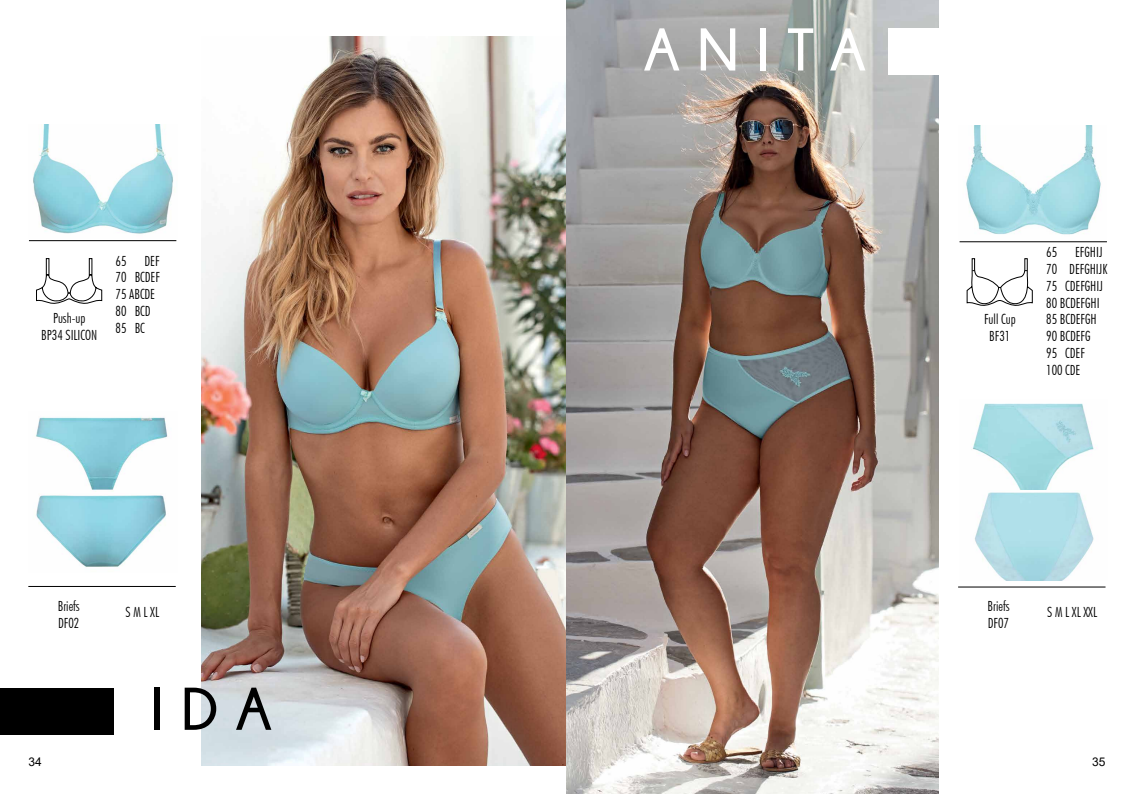
<style>
.page{position:relative;width:1134px;height:794px;background:#fff}
.page>*{position:absolute;margin:0;border:0;box-sizing:border-box;transform-origin:0 0}
.t1{font:700 60px "Champagne&Limousines";letter-spacing:.3em;color:#fff}
.t2{font:700 60px "Champagne&Limousines";color:#000}
.t3{font:300 condensed 14px/16.8px "Futura BT";color:#000}
.t4{font:12px "Arial";color:#000}
</style>
<div class="page">
<hr style="left:28px;top:586px;width:148px;height:1px;background:#000">
<hr style="left:29px;top:240px;width:147px;height:1px;background:#000">
<svg style="left:36px;top:258px;width:66px;height:46px"></svg>
<img style="left:35px;top:417px;width:133px;height:150px">
<img style="left:33px;top:125px;width:141px;height:109px">
<img style="left:201px;top:37px;width:366px;height:728px">
<div style="left:0;top:687px;width:113px;height:47px;background:#000"></div>
<img style="left:567px;top:0;width:371px;height:794px">
<hr style="left:959px;top:241px;width:148px;height:1px;background:#000">
<svg style="left:966px;top:258px;width:67px;height:48px"></svg>
<hr style="left:958px;top:586px;width:147px;height:1px;background:#000">
<div style="left:888px;top:28px;width:122px;height:47px;background:#fff"></div>
<img style="left:971px;top:403px;width:123px;height:177px">
<img style="left:966px;top:126px;width:135px;height:109px">
<p class="t3" style="left:41px;top:309px;width:58px;text-align:center">Push-up<br>BP34 SILICON</p>
<p class="t3" style="left:116px;top:252px;width:46px;text-indent:29px">DEF<br>70 BCDEF<br>75 ABCDE<br>80 BCD<br>85 BC</p>
<p class="t3" style="left:116px;top:252px;width:12px">65</p>
<p class="t3" style="left:58px;top:597px;width:23px">Briefs<br>DF02</p>
<p class="t3" style="left:126px;top:603px;width:35px">S M L XL</p>
<h1 class="t2" style="left:151px;top:676px;width:122px">IDA</h1>
<h1 class="t1" style="left:644px;top:17px;width:223px">ANITA</h1>
<p class="t3" style="left:984px;top:311px;width:33px;text-align:center">Full Cup<br>BF31</p>
<p class="t3" style="left:1046px;top:244px;width:63px;text-indent:29px">EFGHIJ<br>70 DEFGHIJK<br>75 CDEFGHIJ<br>80 BCDEFGHI<br>85 BCDEFGH<br>90 BCDEFG<br>95 CDEF<br>100 CDE</p>
<p class="t3" style="left:1046px;top:244px;width:12px">65</p>
<p class="t3" style="left:987px;top:598px;width:23px">Briefs<br>DF07</p>
<p class="t3" style="left:1047px;top:604px;width:51px">S M L XL XXL</p>
<p class="t4" style="left:28px;top:753px;width:15px">34</p>
<p class="t4" style="left:1092px;top:753px;width:15px">35</p>
</div>
